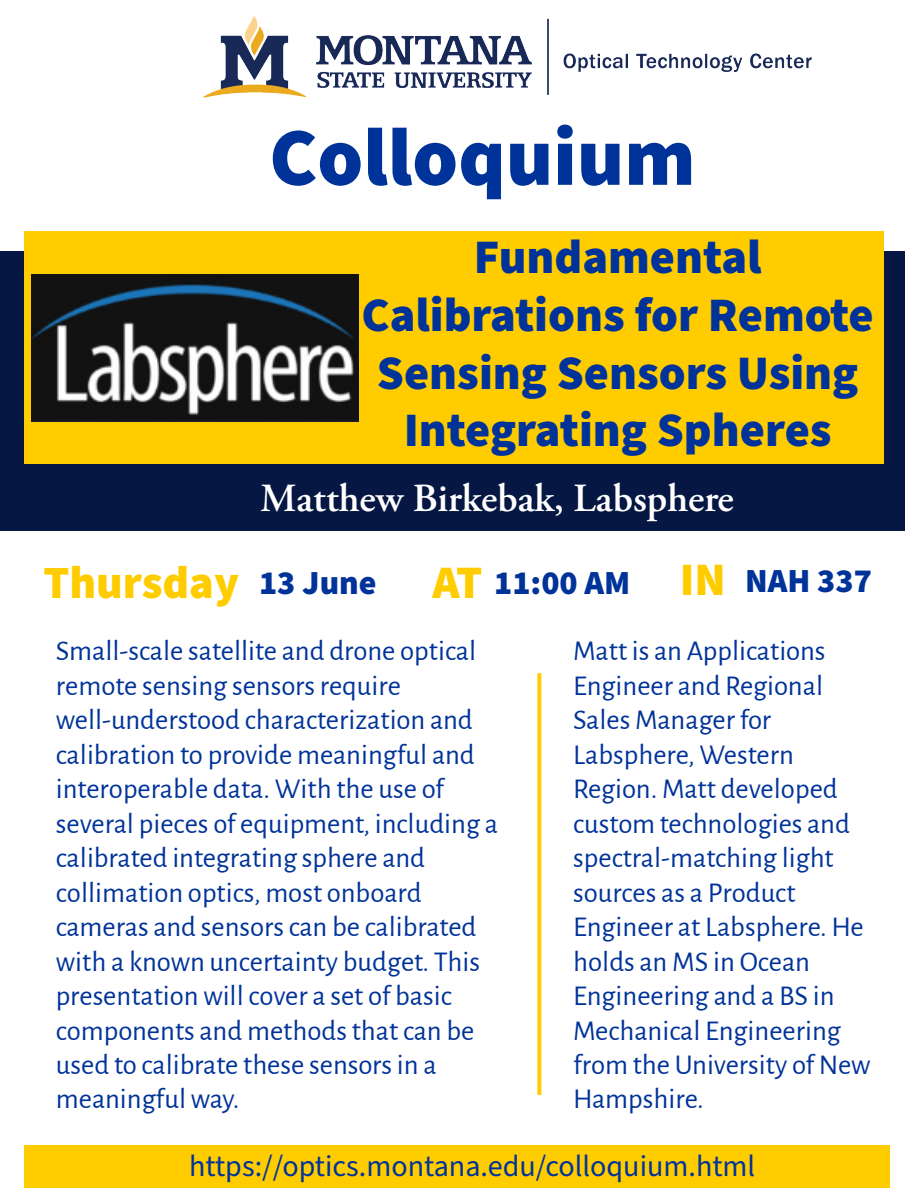
<style>
.page{position:relative;width:918px;height:1188px;background:#fff}
.page>*{position:absolute;margin:0;border:0;box-sizing:border-box;transform-origin:0 0}
.t1{font:900 82.05px "Source Sans Pro";color:#039}
.t2{font:900 48.15px/57.8px "Source Sans Pro";color:#039;text-align:center}
.t3{font:600 39.9px "Adobe Garamond Pro";color:#fff}
.t4{font:900 33.75px "Source Sans Pro";color:#039}
.t5{font:30.15px "Source Sans Pro";color:#039}
.t6{font:28.8px/34.5px "Alegreya Sans";color:#039}
.s1{font-size:46.05px;color:#fc0}
.s2{font-size:46.65px;color:#fc0}
</style>
<div class="page">
<div style="left:24px;top:1146px;width:865px;height:42px;background:#fc0"></div>
<div style="left:0;top:252px;width:904px;height:279px;background:#051742"></div>
<div style="left:24px;top:232px;width:860px;height:232px;background:#fc0"></div>
<img style="left:31px;top:275px;width:328px;height:146px">
<svg style="left:537px;top:673px;width:4px;height:422px;background:#ffd119"></svg>
<img style="left:203px;top:16px;width:609px;height:82px">
<h1 class="t1" style="left:269px;top:101px;width:428px">Colloquium</h1>
<h2 class="t2" style="left:362px;top:229px;width:514px">Fundamental<br>Calibrations for Remote<br>Sensing Sensors Using<br>Integrating Spheres</h2>
<h3 class="t3" style="left:260px;top:476px;width:475px">Matthew Birkebak, Labsphere</h3>
<p class="t4" style="left:43px;top:560px;width:830px"><span class="s1">Thursday</span> 13 June <span class="s2">AT</span> 11:00 AM <span class="s2">IN</span> NAH 337</p>
<p class="t6" style="left:56px;top:632px;width:444px">Small-scale satellite and drone optical remote sensing sensors require well-understood characterization and calibration to provide meaningful and interoperable data. With the use of several pieces of equipment, including a calibrated integrating sphere and collimation optics, most onboard cameras and sensors can be calibrated with a known uncertainty budget. This presentation will cover a set of basic components and methods that can be used to calibrate these sensors in a meaningful way.</p>
<p class="t6" style="left:573px;top:632px;width:299px">Matt is an Applications<br>Engineer and Regional<br>Sales Manager for<br>Labsphere, Western<br>Region. Matt developed custom technologies and spectral-matching light sources as a Product<br>Engineer at Labsphere. He holds an MS in Ocean<br>Engineering and a BS in<br>Mechanical Engineering from the University of New<br>Hampshire.</p>
<p class="t5" style="left:189px;top:1146px;width:568px">https://optics.montana.edu/colloquium.html</p>
</div>
